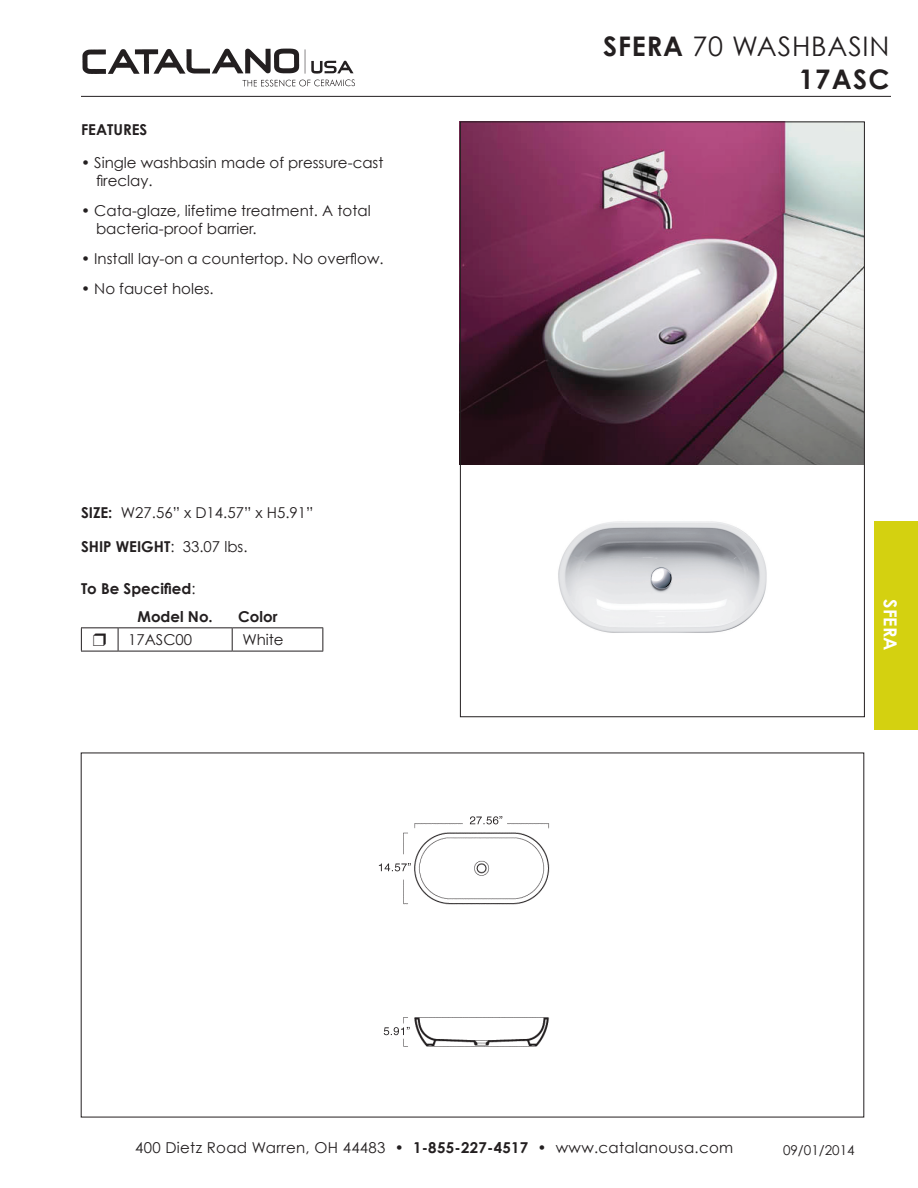
<style>
.page{position:relative;width:918px;height:1188px;background:#fff}
.page>*{position:absolute;margin:0;border:0;box-sizing:border-box;transform-origin:0 0}
.t1{font:27px/32.4px "Century Gothic";letter-spacing:.03em;color:#231f20;text-align:right}
.t2{font:22.5px "Century Gothic";color:#231f20}
.t3{font:700 18px "Century Gothic";color:#fff}
.t4{font:15px/18px "Century Gothic";color:#231f20}
.t5{font:15px "Century Gothic";letter-spacing:.02em;color:#231f20}
.t6{font:700 15px "Century Gothic";color:#231f20}
.t7{font:13.5px "Century Gothic";color:#231f20}
.s1{font-style:italic}
.s2{font-weight:700}
.s3{font-weight:400}
</style>
<div class="page">
<img style="left:82px;top:48px;width:273px;height:39px">
<hr style="left:81px;top:96px;width:810px;height:1px;background:#231f20">
<div style="left:874px;top:521px;width:44px;height:209px;background:#d4d110"></div>
<img style="left:459px;top:122px;width:404px;height:343px">
<img style="left:378px;top:816px;width:172px;height:231px">
<img style="left:558px;top:521px;width:209px;height:112px">
<hr style="left:81px;top:627px;width:37px;height:1px;background:#231f20">
<svg style="left:81px;top:628px;width:1px;height:23px"></svg>
<hr style="left:118px;top:627px;width:114px;height:1px;background:#231f20">
<hr style="left:81px;top:651px;width:37px;height:1px;background:#231f20">
<hr style="left:118px;top:651px;width:114px;height:1px;background:#231f20">
<svg style="left:118px;top:628px;width:1px;height:23px"></svg>
<hr style="left:232px;top:627px;width:91px;height:1px;background:#231f20">
<svg style="left:232px;top:628px;width:1px;height:23px"></svg>
<svg style="left:322px;top:628px;width:1px;height:23px"></svg>
<hr style="left:232px;top:651px;width:91px;height:1px;background:#231f20">
<p class="t6" style="left:81px;top:120px;width:68px">FEATURES</p>
<p class="t4" style="left:96px;top:153px;width:289px;text-indent:-15px"><span class="s1">•</span> Single washbasin made of pressure-cast fireclay.</p>
<p class="t4" style="left:96px;top:201px;width:276px;text-indent:-15px">• Cata-glaze, lifetime treatment. A total bacteria-proof barrier.</p>
<p class="t4" style="left:81px;top:249px;width:304px">• Install lay-on a countertop. No overflow.</p>
<p class="t4" style="left:81px;top:279px;width:134px">• No faucet holes.</p>
<p class="t4" style="left:81px;top:503px;width:234px"><span class="s2">Size:</span> W27.56” x D14.57” x H5.91”</p>
<p class="t6" style="left:81px;top:537px;width:168px">SHIP WEIGHT<span class="s3">: 33.07 lbs.</span></p>
<h2 class="t2" style="left:19px;top:509px;width:128px">170AC3N00</h2>
<p class="t6" style="left:81px;top:580px;width:116px">To Be Specified<span class="s3">:</span></p>
<p class="t6" style="left:138px;top:607px;width:77px">Model No.</p>
<p class="t6" style="left:238px;top:607px;width:41px">Color</p>
<p class="t4" style="left:128px;top:630px;width:66px">17ASC00</p>
<p class="t4" style="left:242px;top:630px;width:43px">White</p>
<h1 class="t1" style="left:603px;top:30px;width:288px"><span class="s2">SFERA</span> 70 WASHBASIN<br><span class="s2">17ASC</span></h1>
<p class="t3" style="left:902px;top:599px;width:53px;rotate:90deg">SFERA</p>
<p class="t5" style="left:135px;top:1138px;width:600px">400 Dietz Road Warren, OH 44483 • <span class="s2">1-855-227-4517</span> • www.catalanousa.com</p>
<p class="t7" style="left:783px;top:1142px;width:73px">09/01/2014</p>
</div>
